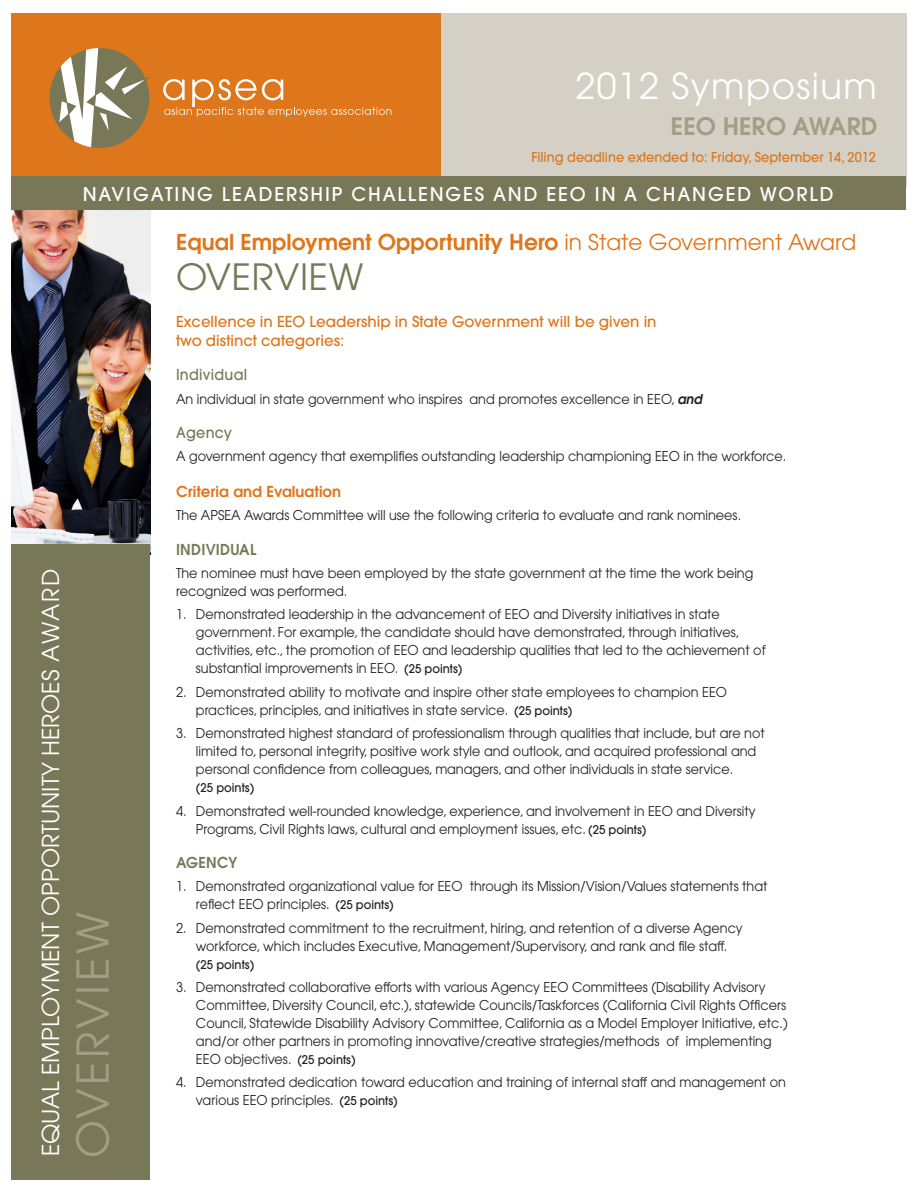
<style>
.page{position:relative;width:918px;height:1188px;background:#fff}
.page>*{position:absolute;margin:0;border:0;box-sizing:border-box;transform-origin:0 0}
.t1{font:43.65px "Avant Garde";letter-spacing:.08em;color:#a29e86}
.side_bar{font:36px "Avant Garde";letter-spacing:.02em;color:#787858}
.t2{font:35.7px "Avant Garde";letter-spacing:.04em;color:#fff}
.side_bar-2{font:600 24px "Avant Garde";color:#a29e86}
.side_bar-3{font:23.25px "Avant Garde";color:#fff}
.side_bar-4{font:600 21.75px "Avant Garde";color:#de761b}
.t3{font:500 18.9px "Avant Garde";letter-spacing:.1em;color:#fff}
.award_subhead{font:500 15px/19.5px "Avant Garde";color:#de761b}
.award_subhead-2{font:600 15px "Avant Garde";color:#de761b}
.award_sub_green{font:500 15px "Avant Garde";letter-spacing:.02em;color:#787858;scale:.95 1}
.award_sub_green-2{font:600 15px "Avant Garde";letter-spacing:.02em;color:#787858;scale:.95 1}
.award_condensed{font:13.5px/18px "Avant Garde";color:#231f20;scale:.95 1}
.award_condensed-2{font:500 13.5px "Avant Garde";color:#de761b;scale:.95 1}
.award_condensed-3{font:500 12px "Avant Garde";color:#231f20;scale:.95 1}
.s1{font-weight:400}
.s2{font-weight:600;font-style:italic}
.s3{font-weight:500;font-size:12px}
</style>
<div class="page">
<img style="left:11px;top:210px;width:139px;height:334px">
<div style="left:441px;top:13px;width:465px;height:173px;background:#d5d0c5"></div>
<div style="left:11px;top:544px;width:139px;height:635px;background:#787858"></div>
<div style="left:11px;top:13px;width:430px;height:173px;background:#de761b"></div>
<div style="left:11px;top:176px;width:895px;height:34px;background:#787858"></div>
<div style="left:49px;top:48px;width:100px;height:100px;background:#787858;border-radius:50%"></div>
<svg style="left:59px;top:48px;width:91px;height:100px"></svg>
<svg style="left:163px;top:79px;width:228px;height:38px"></svg>
<p class="side_bar-3" style="left:37px;top:1156px;width:589px;rotate:-90deg">EQUAL EMPLOYMENT OPPORTUNITY HEROES AWARD</p>
<p class="t2" style="left:576px;top:65px;width:303px">2012 Symposium</p>
<p class="side_bar-2" style="left:671px;top:110px;width:208px">EEO HERO AWARD</p>
<p class="award_condensed-2" style="left:531px;top:149px;width:364px">Filing deadline extended to: Friday, September 14, 2012</p>
<p class="t3" style="left:83px;top:183px;width:752px">NAVIGATING LEADERSHIP CHALLENGES AND EEO IN A CHANGED WORLD</p>
<p class="t1" style="left:67px;top:1158px;width:247px;rotate:-90deg">OVERVIEW</p>
<p class="side_bar-4" style="left:176px;top:228px;width:682px">Equal Employment Opportunity Hero <span class="s1">in State Government Award</span></p>
<p class="side_bar" style="left:176px;top:256px;width:189px">OVERVIEW</p>
<p class="award_subhead" style="left:176px;top:311px;width:482px">Excellence in EEO Leadership in State Government will be given in two distinct categories:</p>
<p class="award_sub_green" style="left:176px;top:366px;width:77px">Individual</p>
<p class="award_condensed" style="left:176px;top:390px;width:555px">An individual in state government who inspires and promotes excellence in EEO, <span class="s2">and</span></p>
<p class="award_sub_green" style="left:176px;top:423px;width:60px">Agency</p>
<p class="award_condensed" style="left:176px;top:447px;width:644px">A government agency that exemplifies outstanding leadership championing EEO in the workforce.</p>
<p class="award_subhead-2" style="left:176px;top:482px;width:167px">Criteria and Evaluation</p>
<p class="award_condensed" style="left:176px;top:506px;width:597px">The APSEA Awards Committee will use the following criteria to evaluate and rank nominees.</p>
<p class="award_sub_green-2" style="left:176px;top:539px;width:86px">INDIVIDUAL</p>
<p class="award_condensed" style="left:176px;top:564px;width:609px">The nominee must have been employed by the state government at the time the work being recognized was performed.</p>
<p class="award_condensed" style="left:196px;top:605px;width:601px;text-indent:-20px">1. Demonstrated leadership in the advancement of EEO and Diversity initiatives in state government. For example, the candidate should have demonstrated, through initiatives, activities, etc., the promotion of EEO and leadership qualities that led to the achievement of substantial improvements in EEO. <span class="s3">(25 points)</span></p>
<p class="award_condensed" style="left:196px;top:683px;width:561px;text-indent:-20px">2. Demonstrated ability to motivate and inspire other state employees to champion EEO practices, principles, and initiatives in state service. <span class="s3">(25 points)</span></p>
<p class="award_condensed" style="left:196px;top:724px;width:600px;text-indent:-20px">3. Demonstrated highest standard of professionalism through qualities that include, but are not limited to, personal integrity, positive work style and outlook, and acquired professional and personal confidence from colleagues, managers, and other individuals in state service.</p>
<p class="award_condensed-3" style="left:196px;top:780px;width:63px">(25 points)</p>
<p class="award_condensed" style="left:196px;top:802px;width:591px;text-indent:-20px">4. Demonstrated well-rounded knowledge, experience, and involvement in EEO and Diversity<br>Programs, Civil Rights laws, cultural and employment issues, etc. <span class="s3">(25 points)</span></p>
<p class="award_sub_green-2" style="left:176px;top:852px;width:66px">AGENCY</p>
<p class="award_condensed" style="left:196px;top:877px;width:603px;text-indent:-20px">1. Demonstrated organizational value for EEO through its Mission/Vision/Values statements that reflect EEO principles. <span class="s3">(25 points)</span></p>
<p class="award_condensed" style="left:176px;top:919px;width:598px;text-align:center">2. Demonstrated commitment to the recruitment, hiring, and retention of a diverse Agency workforce, which includes Executive, Management/Supervisory, and rank and file staff.</p>
<p class="award_condensed-3" style="left:196px;top:957px;width:63px">(25 points)</p>
<p class="award_condensed" style="left:196px;top:978px;width:625px;text-indent:-20px">3. Demonstrated collaborative efforts with various Agency EEO Committees (Disability Advisory Committee, Diversity Council, etc.), statewide Councils/Taskforces (California Civil Rights Officers Council, Statewide Disability Advisory Committee, California as a Model Employer Initiative, etc.) and/or other partners in promoting innovative/creative strategies/methods of implementing EEO objectives. <span class="s3">(25 points)</span></p>
<p class="award_condensed" style="left:196px;top:1073px;width:623px;text-indent:-20px">4. Demonstrated dedication toward education and training of internal staff and management on various EEO principles. <span class="s3">(25 points)</span></p>
</div>
